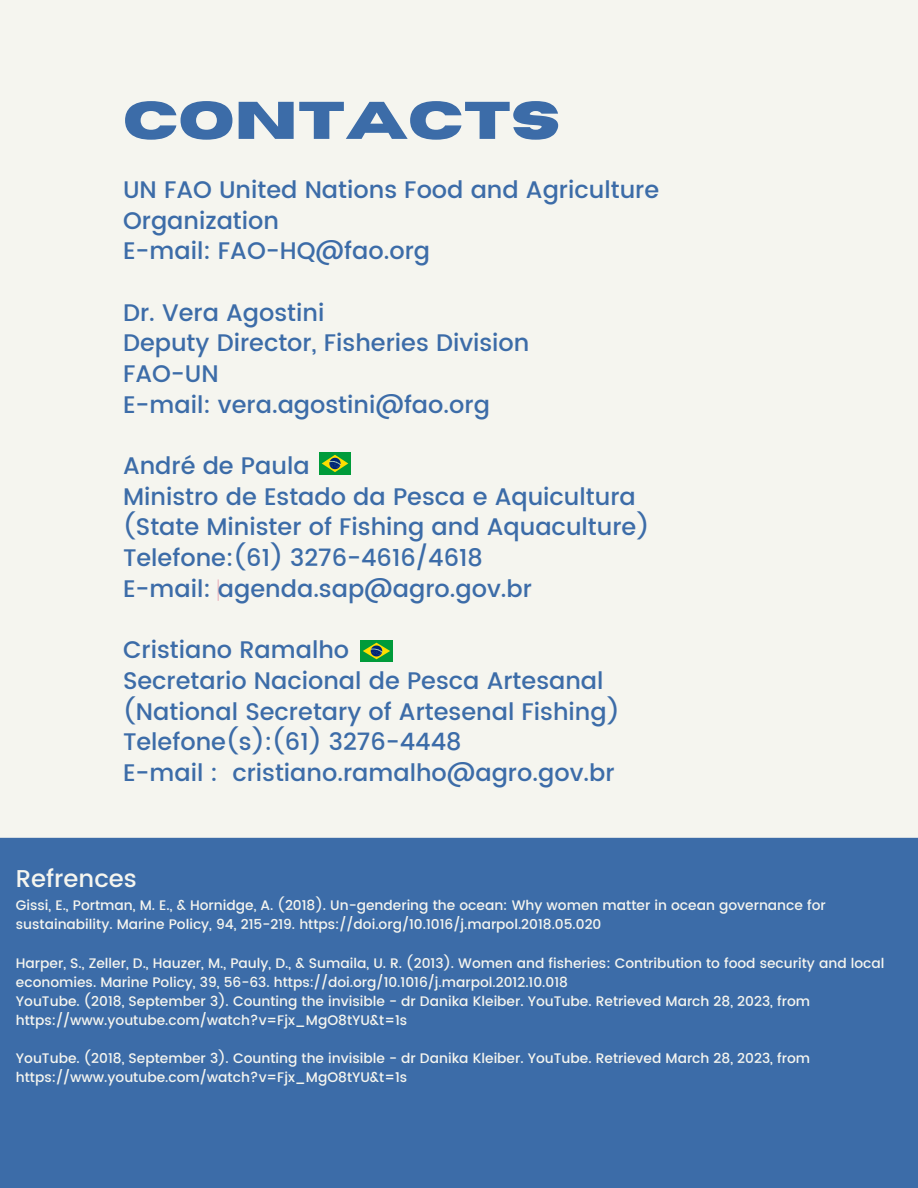
<style>
.page{position:relative;width:918px;height:1188px;background:#f5f5ef}
.page>*{position:absolute;margin:0;border:0;box-sizing:border-box;transform-origin:0 0}
.t1{font:700 52.95px "Horizon";color:#3c6ca8}
.t2{font:500 24.3px "Poppins";color:#f5f5ef}
.t3{font:500 24px/30.8px "Poppins";color:#3c6ca8}
.t4{font:500 13.8px/19.2px "Poppins";color:#f5f5ef}
</style>
<div class="page">
<svg style="left:218px;top:579px;width:1px;height:22px"></svg>
<img style="left:319px;top:453px;width:32px;height:21px">
<img style="left:361px;top:640px;width:31px;height:22px">
<div style="left:0;top:837px;width:918px;height:351px;background:#3c6ca8"></div>
<h1 class="t1" style="left:123px;top:95px;width:439px">CONTACTS</h1>
<h3 class="t3" style="left:123px;top:174px;width:538px">UN FAO United Nations Food and Agriculture<br>Organization<br>E-mail: FAO-HQ@fao.org</h3>
<h3 class="t3" style="left:123px;top:297px;width:408px">Dr. Vera Agostini<br>Deputy Director, Fisheries Division<br>FAO-UN<br>E-mail: vera.agostini@fao.org</h3>
<h3 class="t3" style="left:123px;top:450px;width:528px">André de Paula<br>Ministro de Estado da Pesca e Aquicultura (State Minister of Fishing and Aquaculture)<br>Telefone:(61) 3276-4616/4618<br>E-mail: agenda.sap@agro.gov.br</h3>
<h3 class="t3" style="left:123px;top:635px;width:498px">Cristiano Ramalho<br>Secretario Nacional de Pesca Artesanal (National Secretary of Artesenal Fishing)<br>Telefone(s):(61) 3276-4448<br>E-mail : cristiano.ramalho@agro.gov.br</h3>
<h2 class="t2" style="left:16px;top:864px;width:123px">Refrences</h2>
<p class="t4" style="left:16px;top:896px;width:811px">Gissi, E., Portman, M. E., &amp; Hornidge, A. (2018). Un-gendering the ocean: Why women matter in ocean governance for sustainability. Marine Policy, 94, 215-219. https://doi.org/10.1016/j.marpol.2018.05.020</p>
<p class="t4" style="left:16px;top:953px;width:870px">Harper, S., Zeller, D., Hauzer, M., Pauly, D., &amp; Sumaila, U. R. (2013). Women and fisheries: Contribution to food security and local economies. Marine Policy, 39, 56-63. https://doi.org/10.1016/j.marpol.2012.10.018<br>YouTube. (2018, September 3). Counting the invisible - dr Danika Kleiber. YouTube. Retrieved March 28, 2023, from https://www.youtube.com/watch?v=Fjx_MgO8tYU&amp;t=1s</p>
<p class="t4" style="left:16px;top:1049px;width:796px">YouTube. (2018, September 3). Counting the invisible - dr Danika Kleiber. YouTube. Retrieved March 28, 2023, from https://www.youtube.com/watch?v=Fjx_MgO8tYU&amp;t=1s</p>
</div>
